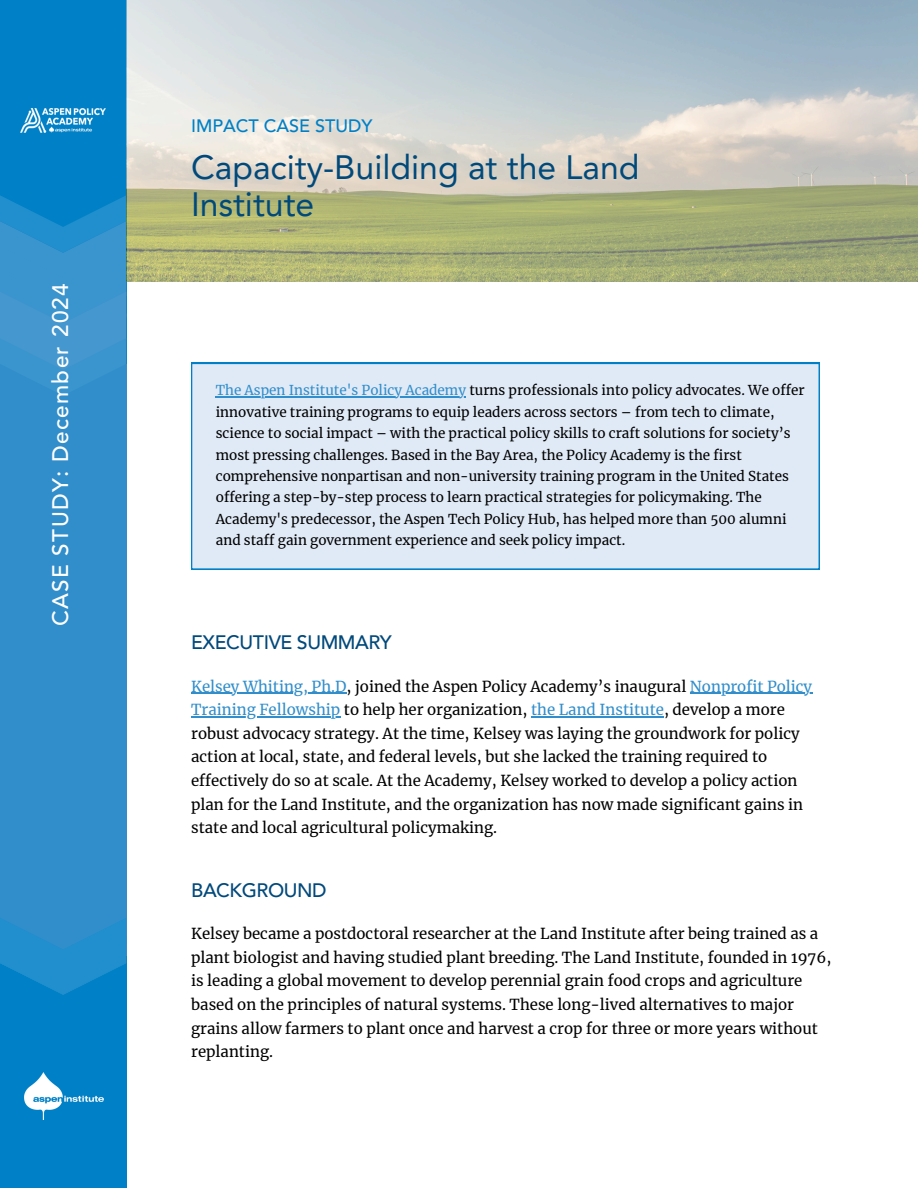
<style>
.page{position:relative;width:918px;height:1188px;background:#fff}
.page>*{position:absolute;margin:0;border:0;box-sizing:border-box;transform-origin:0 0}
.t1{font:33.75px/37.2px "Avenir LT Pro";color:#00497b}
.t2{font:500 22.5px "Avenir LT Pro";letter-spacing:.06em;color:#fff}
.t3{font:500 19.5px "Avenir LT Pro";letter-spacing:-.02em;color:#00497b}
.t4{font:500 18px "Avenir LT Pro";color:#0080c6}
.t5{font:15px/23.7px "Merriweather";color:#000}
.t6{font:13.5px/21.3px "Merriweather";color:#000}
.s1{color:#318ecb}
</style>
<div class="page">
<div style="left:0;top:0;width:126px;height:1188px;background:#0080c6"></div>
<div style="left:0;top:364px;width:126px;height:592px;background:#318ecb"></div>
<svg style="left:0;top:195px;width:126px;height:175px;background:#3392cc"></svg>
<svg style="left:0;top:918px;width:126px;height:77px"></svg>
<img style="left:20px;top:109px;width:86px;height:23px">
<img style="left:24px;top:1072px;width:80px;height:48px">
<img style="left:126px;top:0;width:792px;height:281px">
<div style="left:191px;top:363px;width:629px;height:207px;background:#e0eaf6"></div>
<hr style="left:191px;top:693px;width:156px;height:1px;background:#318ecb">
<hr style="left:690px;top:693px;width:122px;height:1px;background:#318ecb">
<hr style="left:191px;top:716px;width:149px;height:1px;background:#318ecb">
<hr style="left:531px;top:716px;width:133px;height:1px;background:#318ecb">
<hr style="left:216px;top:397px;width:250px;height:1px;background:#318ecb">
<p class="t2" style="left:51px;top:626px;width:345px;rotate:-90deg">CASE STUDY: December 2024</p>
<p class="t4" style="left:191px;top:118px;width:183px">IMPACT CASE STUDY</p>
<p class="t1" style="left:191px;top:152px;width:450px">Capacity-Building at the Land<br>Institute</p>
<p class="t6" style="left:216px;top:380px;width:590px"><span class="s1">The Aspen Institute's Policy Academy</span> turns professionals into policy advocates. We offer innovative training programs to equip leaders across sectors – from tech to climate, science to social impact – with the practical policy skills to craft solutions for society’s most pressing challenges. Based in the Bay Area, the Policy Academy is the first comprehensive nonpartisan and non-university training program in the United States offering a step-by-step process to learn practical strategies for policymaking. The Academy's predecessor, the Aspen Tech Policy Hub, has helped more than 500 alumni and staff gain government experience and seek policy impact.</p>
<p class="t3" style="left:191px;top:634px;width:202px">EXECUTIVE SUMMARY</p>
<p class="t5" style="left:191px;top:674px;width:622px"><span class="s1">Kelsey Whiting, Ph.D</span>, joined the Aspen Policy Academy’s inaugural <span class="s1">Nonprofit Policy</span></p>
<h2 class="t5" style="left:191px;top:698px;width:614px"><span class="s1">Training Fellowship</span> to help her organization, <span class="s1">the Land Institute</span>, develop a more robust advocacy strategy. At the time, Kelsey was laying the groundwork for policy action at local, state, and federal levels, but she lacked the training required to effectively do so at scale. At the Academy, Kelsey worked to develop a policy action plan for the Land Institute, and the organization has now made significant gains in state and local agricultural policymaking.</h2>
<p class="t3" style="left:191px;top:882px;width:137px">BACKGROUND</p>
<p class="t5" style="left:191px;top:922px;width:642px">Kelsey became a postdoctoral researcher at the Land Institute after being trained as a plant biologist and having studied plant breeding. The Land Institute, founded in 1976, is leading a global movement to develop perennial grain food crops and agriculture based on the principles of natural systems. These long-lived alternatives to major grains allow farmers to plant once and harvest a crop for three or more years without replanting.</p>
</div>
